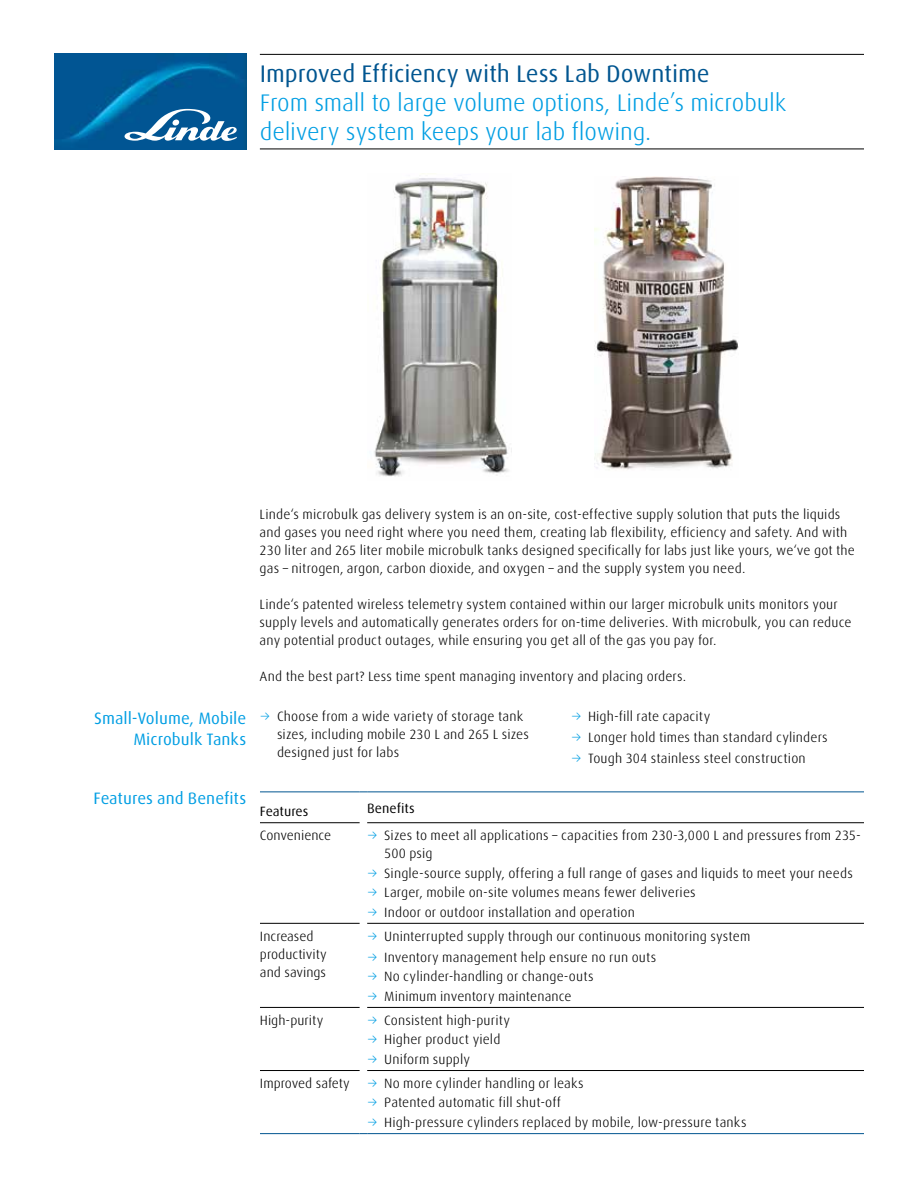
<style>
.page{position:relative;width:918px;height:1188px;background:#fff}
.page>*{position:absolute;margin:0;border:0;box-sizing:border-box;transform-origin:0 0}
.t1{font:300 24px/28.8px "Linde Dax Global";letter-spacing:-.01em;color:#009ee3}
.t2{font:24px "Linde Dax Global";letter-spacing:-.005em;color:#005590}
.t3{font:16.5px/21px "Linde Dax Global";color:#009ee3;text-align:right}
.t4{font:300 13.5px/18px "Linde Dax Global";letter-spacing:.01em;color:#000}
.t5{font:13.5px "Linde Dax Global";color:#000}
.s1{color:#009ee3}
</style>
<div class="page">
<img style="left:54px;top:54px;width:192px;height:96px">
<svg style="left:125px;top:109px;width:112px;height:32px"></svg>
<hr style="left:260px;top:54px;width:604px;height:1px;background:#000">
<hr style="left:260px;top:149px;width:604px;height:1px;background:#000">
<img style="left:374px;top:178px;width:138px;height:299px">
<img style="left:594px;top:176px;width:144px;height:294px">
<hr style="left:260px;top:923px;width:100px;height:1px;background:#000">
<hr style="left:367px;top:923px;width:497px;height:1px;background:#000">
<hr style="left:260px;top:1007px;width:100px;height:1px;background:#000">
<hr style="left:367px;top:1007px;width:497px;height:1px;background:#000">
<hr style="left:260px;top:1070px;width:100px;height:1px;background:#000">
<hr style="left:367px;top:1070px;width:497px;height:1px;background:#000">
<hr style="left:260px;top:792px;width:100px;height:1px;background:#005590">
<hr style="left:367px;top:792px;width:497px;height:1px;background:#005590">
<hr style="left:260px;top:822px;width:100px;height:1px;background:#000">
<hr style="left:367px;top:822px;width:497px;height:1px;background:#000">
<hr style="left:260px;top:1133px;width:100px;height:1px;background:#005590">
<hr style="left:367px;top:1133px;width:497px;height:1px;background:#005590">
<h1 class="t2" style="left:260px;top:60px;width:451px">Improved Efficiency with Less Lab Downtime</h1>
<h1 class="t1" style="left:260px;top:89px;width:528px">From small to large volume options, Linde’s microbulk delivery system keeps your lab flowing.</h1>
<p class="t3" style="left:94px;top:707px;width:154px">Small-Volume, Mobile<br>Microbulk Tanks</p>
<p class="t3" style="left:93px;top:788px;width:155px">Features and Benefits</p>
<p class="t4" style="left:260px;top:506px;width:597px">Linde‘s microbulk gas delivery system is an on-site, cost-effective supply solution that puts the liquids and gases you need right where you need them, creating lab flexibility, efficiency and safety. And with 230 liter and 265 liter mobile microbulk tanks designed specifically for labs just like yours, we‘ve got the gas – nitrogen, argon, carbon dioxide, and oxygen – and the supply system you need.</p>
<p class="t4" style="left:260px;top:596px;width:593px">Linde‘s patented wireless telemetry system contained within our larger microbulk units monitors your supply levels and automatically generates orders for on-time deliveries. With microbulk, you can reduce any potential product outages, while ensuring you get all of the gas you pay for.</p>
<p class="t4" style="left:260px;top:667px;width:428px">And the best part? Less time spent managing inventory and placing orders.</p>
<p class="t4" style="left:277px;top:708px;width:254px;text-indent:-17px"><span class="s1">→</span> Choose from a wide variety of storage tank sizes, including mobile 230 L and 265 L sizes designed just for labs</p>
<p class="t4" style="left:571px;top:708px;width:141px"><span class="s1">→</span> High-fill rate capacity</p>
<p class="t4" style="left:571px;top:729px;width:258px"><span class="s1">→</span> Longer hold times than standard cylinders</p>
<p class="t4" style="left:571px;top:750px;width:236px"><span class="s1">→</span> Tough 304 stainless steel construction</p>
<p class="t5" style="left:260px;top:803px;width:50px">Features</p>
<p class="t5" style="left:367px;top:800px;width:49px">Benefits</p>
<p class="t4" style="left:260px;top:826px;width:73px">Convenience</p>
<p class="t4" style="left:384px;top:826px;width:478px;text-indent:-17px"><span class="s1">→</span> Sizes to meet all applications – capacities from 230-3,000 L and pressures from 235-<br>500 psig</p>
<p class="t4" style="left:367px;top:864px;width:487px"><span class="s1">→</span> Single-source supply, offering a full range of gases and liquids to meet your needs</p>
<p class="t4" style="left:367px;top:883px;width:330px"><span class="s1">→</span> Larger, mobile on-site volumes means fewer deliveries</p>
<p class="t4" style="left:367px;top:903px;width:269px"><span class="s1">→</span> Indoor or outdoor installation and operation</p>
<p class="t4" style="left:260px;top:927px;width:68px">Increased productivity and savings</p>
<p class="t4" style="left:367px;top:927px;width:385px"><span class="s1">→</span> Uninterrupted supply through our continuous monitoring system</p>
<p class="t4" style="left:367px;top:948px;width:291px"><span class="s1">→</span> Inventory management help ensure no run outs</p>
<p class="t4" style="left:367px;top:967px;width:228px"><span class="s1">→</span> No cylinder-handling or change-outs</p>
<p class="t4" style="left:367px;top:987px;width:206px"><span class="s1">→</span> Minimum inventory maintenance</p>
<p class="t4" style="left:260px;top:1011px;width:65px">High-purity</p>
<p class="t4" style="left:367px;top:1011px;width:144px"><span class="s1">→</span> Consistent high-purity</p>
<p class="t4" style="left:367px;top:1031px;width:135px"><span class="s1">→</span> Higher product yield</p>
<p class="t4" style="left:367px;top:1050px;width:105px"><span class="s1">→</span> Uniform supply</p>
<p class="t4" style="left:260px;top:1074px;width:91px">Improved safety</p>
<p class="t4" style="left:367px;top:1074px;width:218px"><span class="s1">→</span> No more cylinder handling or leaks</p>
<p class="t4" style="left:367px;top:1094px;width:195px"><span class="s1">→</span> Patented automatic fill shut-off</p>
<p class="t4" style="left:367px;top:1113px;width:381px"><span class="s1">→</span> High-pressure cylinders replaced by mobile, low-pressure tanks</p>
</div>
